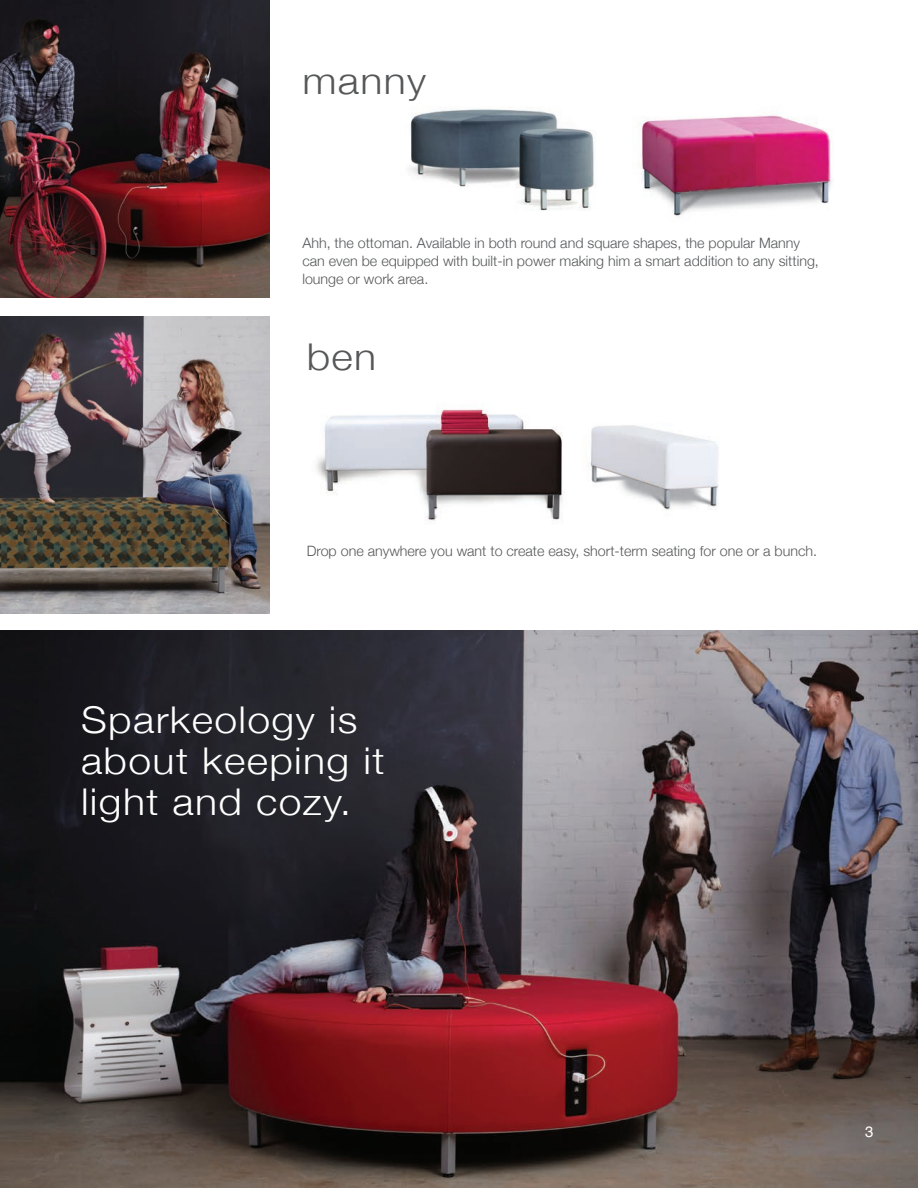
<style>
.page{position:relative;width:918px;height:1188px;background:#fff}
.page>*{position:absolute;margin:0;border:0;box-sizing:border-box;transform-origin:0 0}
.t1{font:300 36.9px/41px "Helvetica Neue";letter-spacing:.035em;color:#fff;scale:1.11 1}
.t2{font:300 36.9px "Helvetica Neue";letter-spacing:.035em;color:#555759;scale:1.11 1}
.t3{font:15px "Helvetica";color:#fff}
.Body_Copy{font:300 14.25px/18px "Helvetica Neue";color:#555759}
</style>
<div class="page">
<img style="left:408px;top:109px;width:187px;height:102px">
<img style="left:0;top:631px;width:918px;height:557px">
<img style="left:0;top:316px;width:270px;height:297px">
<img style="left:316px;top:409px;width:247px;height:114px">
<img style="left:587px;top:425px;width:132px;height:85px">
<img style="left:0;top:0;width:270px;height:298px">
<img style="left:638px;top:115px;width:194px;height:102px">
<p class="t2" style="left:302px;top:51px;width:113px">manny</p>
<p class="Body_Copy" style="left:302px;top:233px;width:518px">Ahh, the ottoman. Available in both round and square shapes, the popular Manny can even be equipped with built-in power making him a smart addition to any sitting, lounge or work area.</p>
<p class="t2" style="left:307px;top:327px;width:64px">ben</p>
<p class="Body_Copy" style="left:307px;top:540px;width:512px">Drop one anywhere you want to create easy, short-term seating for one or a bunch.</p>
<p class="t1" style="left:81px;top:697px;width:275px">Sparkeology is about keeping it light and cozy.</p>
<p class="t3" style="left:865px;top:1120px;width:10px">3</p>
</div>
